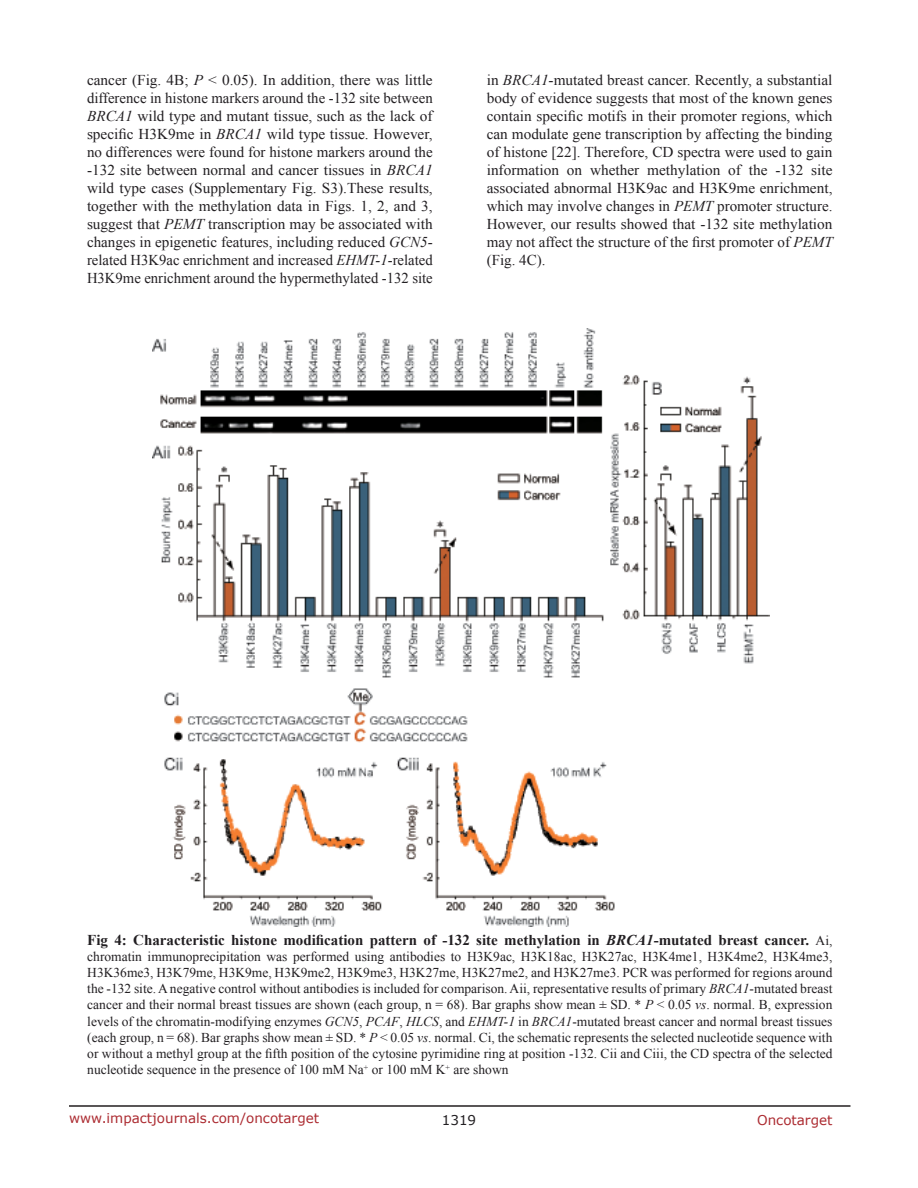
<style>
.page{position:relative;width:918px;height:1188px;background:#fff}
.page>*{position:absolute;margin:0;border:0;box-sizing:border-box;transform-origin:0 0}
.BodyText{font:15px/18px "Times New Roman";color:#221f22;text-align:justify}
.FigureText{font:700 15px "Times New Roman";color:#221f22}
.FigureText-2{font:13.5px/16.2px "Times New Roman";color:#221f22;text-align:justify}
.t1{font:13.5px "Verdana";color:#ac2b31}
.t2{font:13.5px "Verdana";color:#221f22}
.s1{font-style:italic}
.s2{font-weight:400;font-size:13.5px}
</style>
<div class="page">
<hr style="left:69px;top:1105px;width:781px;height:2px;background:#231f20">
<img style="left:153px;top:328px;width:617px;height:599px">
<p class="BodyText" style="left:87px;top:71px;width:347px">cancer (Fig. 4B; <span class="s1">P</span> &lt; 0.05). In addition, there was little difference in histone markers around the -132 site between <span class="s1">BRCA1</span> wild type and mutant tissue, such as the lack of specific H3K9me in <span class="s1">BRCA1</span> wild type tissue. However, no differences were found for histone markers around the -132 site between normal and cancer tissues in <span class="s1">BRCA1 </span>wild type cases (Supplementary Fig. S3).These results, together with the methylation data in Figs. 1, 2, and 3, suggest that <span class="s1">PEMT</span> transcription may be associated with changes in epigenetic features, including reduced <span class="s1">GCN5</span>- related H3K9ac enrichment and increased <span class="s1">EHMT-1</span>-related H3K9me enrichment around the hypermethylated -132 site</p>
<p class="BodyText" style="left:487px;top:71px;width:348px">in <span class="s1">BRCA1</span>-mutated breast cancer. Recently, a substantial body of evidence suggests that most of the known genes contain specific motifs in their promoter regions, which can modulate gene transcription by affecting the binding of histone [22]. Therefore, CD spectra were used to gain information on whether methylation of the -132 site associated abnormal H3K9ac and H3K9me enrichment, which may involve changes in <span class="s1">PEMT</span> promoter structure.<br>However, our results showed that -132 site methylation may not affect the structure of the first promoter of <span class="s1">PEMT </span>(Fig. 4C).</p>
<p class="FigureText" style="left:87px;top:929px;width:747px">Fig 4: Characteristic histone modification pattern of -132 site methylation in <span class="s1">BRCA1</span>-mutated breast cancer. <span class="s2">Ai,</span></p>
<p class="FigureText-2" style="left:87px;top:948px;width:747px">chromatin immunoprecipitation was performed using antibodies to H3K9ac, H3K18ac, H3K27ac, H3K4me1, H3K4me2, H3K4me3, H3K36me3, H3K79me, H3K9me, H3K9me2, H3K9me3, H3K27me, H3K27me2, and H3K27me3. PCR was performed for regions around the -132 site. A negative control without antibodies is included for comparison. Aii, representative results of primary <span class="s1">BRCA1</span>-mutated breast cancer and their normal breast tissues are shown (each group, n = 68). Bar graphs show mean ± SD. * <span class="s1">P</span> &lt; 0.05 <span class="s1">vs</span>. normal. B, expression levels of the chromatin-modifying enzymes <span class="s1">GCN5</span>, <span class="s1">PCAF</span>, <span class="s1">HLCS</span>, and <span class="s1">EHMT-1</span> in <span class="s1">BRCA1</span>-mutated breast cancer and normal breast tissues (each group, n = 68). Bar graphs show mean ± SD. * <span class="s1">P</span> &lt; 0.05 <span class="s1">vs</span>. normal. Ci, the schematic represents the selected nucleotide sequence with or without a methyl group at the fifth position of the cytosine pyrimidine ring at position -132. Cii and Ciii, the CD spectra of the selected nucleotide sequence in the presence of 100 mM Na<sup>+</sup> or 100 mM K<sup>+</sup> are shown</p>
<p class="t1" style="left:69px;top:1109px;width:252px">www.impactjournals.com/oncotarget</p>
<p class="t2" style="left:442px;top:1111px;width:36px">1319</p>
<p class="t1" style="left:757px;top:1111px;width:77px">Oncotarget</p>
</div>
